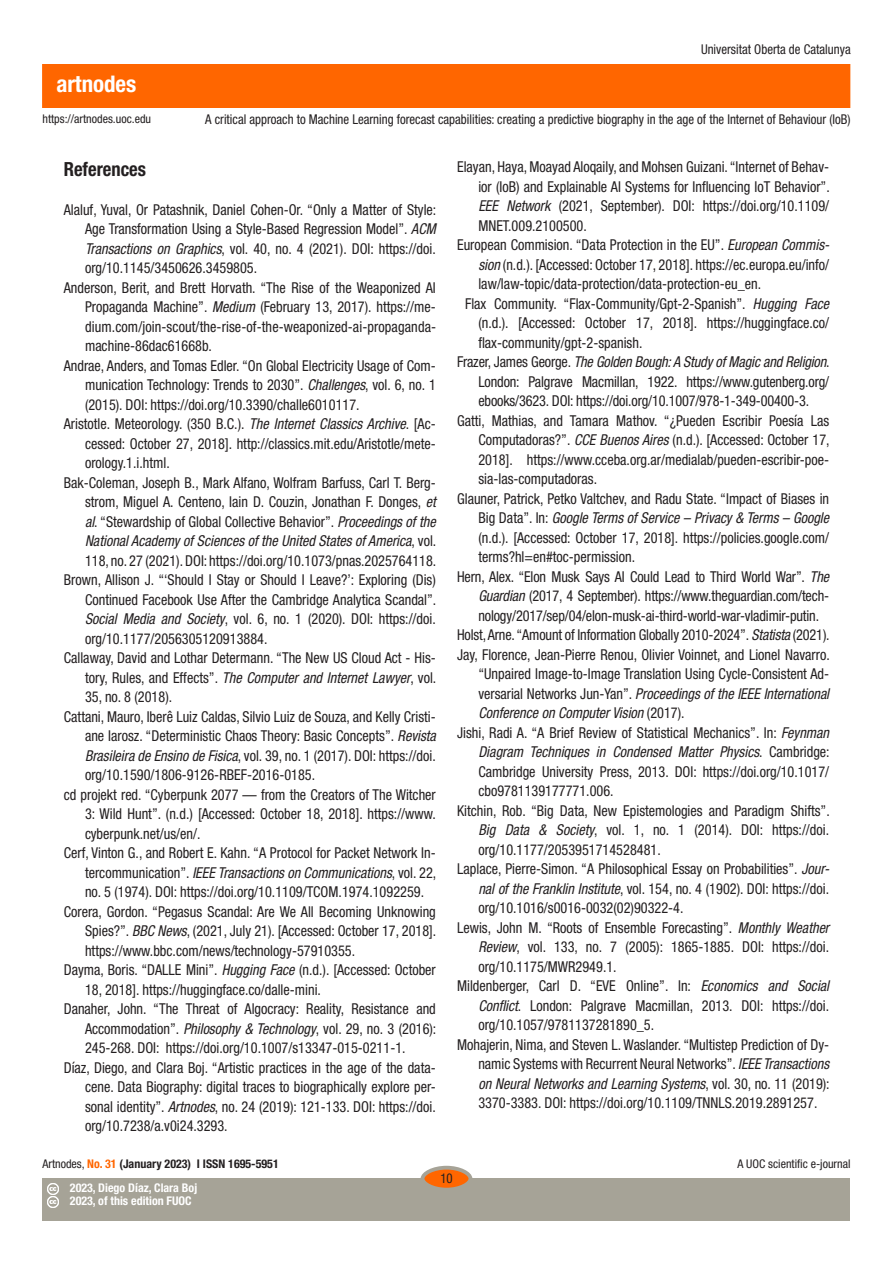
<style>
.page{position:relative;width:893px;height:1263px;background:#fff}
.page>*{position:absolute;margin:0;border:0;box-sizing:border-box;transform-origin:0 0}
.t1{font:700 condensed 22.95px "Helvetica Neue LT Std";color:#fff}
._03_apartat_1{font:700 condensed 19.5px "Helvetica Neue LT Std";color:#231f20;scale:.95 1}
._04_biblio{font:condensed 15px/19.5px "Helvetica Neue LT Std";color:#231f20;text-align:justify;scale:.95 1}
.t2{font:condensed 13.5px "Helvetica Neue LT Std";color:#231f20;scale:.95 1}
.t3{font:condensed 12px "Helvetica Neue LT Std";color:#231f20}
.t4{font:700 condensed 12px/13.5px "Helvetica Neue LT Std";color:#fff}
.t5{font:700 condensed 12px "Helvetica Neue LT Std";color:#231f20}
.s1{font-style:italic}
.s2{font-weight:400}
.s3{color:#f60}
</style>
<div class="page">
<div style="left:43px;top:65px;width:807px;height:42px;background:#f60"></div>
<div style="left:43px;top:1178px;width:807px;height:42px;background:#a6a397"></div>
<div style="left:422px;top:1168px;width:48px;height:21px;background:#f60;border-radius:50%"></div>
<div style="left:421px;top:1166px;width:51px;height:25px;border:4px solid #a6a397;border-radius:50%"></div>
<svg style="left:47px;top:1183px;width:11px;height:25px"></svg>
<h1 class="t1" style="left:56px;top:69px;width:81px">artnodes</h1>
<p class="t2" style="left:701px;top:42px;width:159px">Universitat Oberta de Catalunya</p>
<p class="t3" style="left:43px;top:112px;width:110px">https://artnodes.uoc.edu</p>
<p class="t2" style="left:205px;top:112px;width:681px">A critical approach to Machine Learning forecast capabilities: creating a predictive biography in the age of the Internet of Behaviour (IoB)</p>
<h2 class="_03_apartat_1" style="left:64px;top:157px;width:88px">References</h2>
<p class="_04_biblio" style="left:85px;top:199px;width:371px;text-indent:-21px">Alaluf, Yuval, Or Patashnik, Daniel Cohen-Or. “Only a Matter of Style:<br>Age Transformation Using a Style-Based Regression Model”. <span class="s1">ACM Transactions on Graphics</span>, vol. 40, no. 4 (2021). DOI: https://doi. org/10.1145/3450626.3459805.</p>
<p class="_04_biblio" style="left:85px;top:277px;width:371px;text-indent:-21px">Anderson, Berit, and Brett Horvath. “The Rise of the Weaponized AI Propaganda Machine”. <span class="s1">Medium</span> (February 13, 2017). https://me&shy;dium.com/join-scout/the-rise-of-the-weaponized-ai-propaganda&shy;machine-86dac61668b.</p>
<p class="_04_biblio" style="left:85px;top:355px;width:371px;text-indent:-21px">Andrae, Anders, and Tomas Edler. “On Global Electricity Usage of Com&shy;munication Technology: Trends to 2030”. <span class="s1">Challenges</span>, vol. 6, no. 1 (2015). DOI: https://doi.org/10.3390/challe6010117.</p>
<p class="_04_biblio" style="left:85px;top:414px;width:371px;text-indent:-21px">Aristotle. Meteorology. (350 B.C.). <span class="s1">The Internet Classics Archive</span>. [Ac&shy;cessed: October 27, 2018]. http://classics.mit.edu/Aristotle/mete&shy;orology.1.i.html.</p>
<p class="_04_biblio" style="left:85px;top:472px;width:371px;text-indent:-21px">Bak-Coleman, Joseph B., Mark Alfano, Wolfram Barfuss, Carl T. Berg&shy;strom, Miguel A. Centeno, Iain D. Couzin, Jonathan F. Donges, <span class="s1">et al</span>. “Stewardship of Global Collective Behavior”. <span class="s1">Proceedings of the National Academy of Sciences of the United States of America</span>, vol.<br>118, no. 27 (2021). DOI: https://doi.org/10.1073/pnas.2025764118.</p>
<p class="_04_biblio" style="left:85px;top:570px;width:371px;text-indent:-21px">Brown, Allison J. “‘Should I Stay or Should I Leave?’: Exploring (Dis)<br>Continued Facebook Use After the Cambridge Analytica Scandal”.<br><span class="s1">Social Media and Society</span>, vol. 6, no. 1 (2020). DOI: https://doi. org/10.1177/2056305120913884.</p>
<p class="_04_biblio" style="left:85px;top:648px;width:371px;text-indent:-21px">Callaway, David and Lothar Determann. “The New US Cloud Act - His&shy;tory, Rules, and Effects”. <span class="s1">The Computer and Internet Lawyer</span>, vol.<br>35, no. 8 (2018).</p>
<p class="_04_biblio" style="left:85px;top:706px;width:371px;text-indent:-21px">Cattani, Mauro, Iberê Luiz Caldas, Silvio Luiz de Souza, and Kelly Cristi&shy;ane Iarosz. “Deterministic Chaos Theory: Basic Concepts”. <span class="s1">Revista Brasileira de Ensino de Fisica</span>, vol. 39, no. 1 (2017). DOI: https://doi. org/10.1590/1806-9126-RBEF-2016-0185.</p>
<p class="_04_biblio" style="left:85px;top:784px;width:371px;text-indent:-21px">cd projekt red. “Cyberpunk 2077 — from the Creators of The Witcher 3: Wild Hunt”. (n.d.) [Accessed: October 18, 2018]. https://www. cyberpunk.net/us/en/.</p>
<p class="_04_biblio" style="left:85px;top:843px;width:371px;text-indent:-21px">Cerf, Vinton G., and Robert E. Kahn. “A Protocol for Packet Network In&shy;tercommunication”. <span class="s1">IEEE Transactions on Communications</span>, vol. 22, no. 5 (1974). DOI: https://doi.org/10.1109/TCOM.1974.1092259.</p>
<p class="_04_biblio" style="left:85px;top:901px;width:371px;text-indent:-21px">Corera, Gordon. “Pegasus Scandal: Are We All Becoming Unknowing Spies?”. <span class="s1">BBC News</span>, (2021, July 21). [Accessed: October 17, 2018]. https://www.bbc.com/news/technology-57910355.</p>
<p class="_04_biblio" style="left:85px;top:960px;width:371px;text-indent:-21px">Dayma, Boris. “DALLE Mini”. <span class="s1">Hugging Face</span> (n.d.). [Accessed: October<br>18, 2018]. https://huggingface.co/dalle-mini.</p>
<p class="_04_biblio" style="left:85px;top:999px;width:371px;text-indent:-21px">Danaher, John. “The Threat of Algocracy: Reality, Resistance and Accommodation”. <span class="s1">Philosophy &amp; Technology</span>, vol. 29, no. 3 (2016):<br>245-268. DOI: https://doi.org/10.1007/s13347-015-0211-1.</p>
<p class="_04_biblio" style="left:85px;top:1057px;width:371px;text-indent:-21px">Díaz, Diego, and Clara Boj. “Artistic practices in the age of the data&shy;cene. Data Biography: digital traces to biographically explore per&shy;sonal identity”. <span class="s1">Artnodes</span>, no. 24 (2019): 121-133. DOI: https://doi. org/10.7238/a.v0i24.3293.</p>
<p class="_04_biblio" style="left:478px;top:157px;width:371px;text-indent:-21px">Elayan, Haya, Moayad Aloqaily, and Mohsen Guizani. “Internet of Behav&shy;ior (IoB) and Explainable AI Systems for Influencing IoT Behavior”.<br><span class="s1">EEE Network</span> (2021, September). DOI: https://doi.org/10.1109/ MNET.009.2100500.</p>
<p class="_04_biblio" style="left:478px;top:235px;width:371px;text-indent:-21px">European Commision. “Data Protection in the EU”. <span class="s1">European Commis&shy;sion</span> (n.d.). [Accessed: October 17, 2018]. https://ec.europa.eu/info/ law/law-topic/data-protection/data-protection-eu_en.</p>
<p class="_04_biblio" style="left:478px;top:294px;width:371px;text-indent:-13px">Flax Community. “Flax-Community/Gpt-2-Spanish”. <span class="s1">Hugging Face </span>(n.d.). [Accessed: October 17, 2018]. https://huggingface.co/ flax-community/gpt-2-spanish.</p>
<p class="_04_biblio" style="left:478px;top:352px;width:371px;text-indent:-21px">Frazer, James George. <span class="s1">The Golden Bough: A Study of Magic and Religion</span>.<br>London: Palgrave Macmillan, 1922. https://www.gutenberg.org/ ebooks/3623. DOI: https://doi.org/10.1007/978-1-349-00400-3.</p>
<p class="_04_biblio" style="left:478px;top:411px;width:371px;text-indent:-21px">Gatti, Mathias, and Tamara Mathov. “¿Pueden Escribir Poesía Las Computadoras?”. <span class="s1">CCE Buenos Aires</span> (n.d.). [Accessed: October 17, 2018]. https://www.cceba.org.ar/medialab/pueden-escribir-poe&shy;sia-las-computadoras.</p>
<p class="_04_biblio" style="left:478px;top:489px;width:371px;text-indent:-21px">Glauner, Patrick, Petko Valtchev, and Radu State. “Impact of Biases in Big Data”. In: <span class="s1">Google Terms of Service – Privacy &amp; Terms – Google </span>(n.d.). [Accessed: October 17, 2018]. https://policies.google.com/ terms?hl=en#toc-permission.</p>
<p class="_04_biblio" style="left:478px;top:567px;width:371px;text-indent:-21px">Hern, Alex. “Elon Musk Says AI Could Lead to Third World War”. <span class="s1">The Guardian</span> (2017, 4 September). https://www.theguardian.com/tech&shy;nology/2017/sep/04/elon-musk-ai-third-world-war-vladimir-putin.</p>
<p class="_04_biblio" style="left:457px;top:625px;width:394px">Holst, Arne. “Amount of Information Globally 2010-2024”. <span class="s1">Statista</span> (2021).</p>
<p class="_04_biblio" style="left:478px;top:645px;width:371px;text-indent:-21px">Jay, Florence, Jean-Pierre Renou, Olivier Voinnet, and Lionel Navarro. “Unpaired Image-to-Image Translation Using Cycle-Consistent Ad&shy;versarial Networks Jun-Yan”. <span class="s1">Proceedings of the IEEE International Conference on Computer Vision</span> (2017).</p>
<p class="_04_biblio" style="left:478px;top:723px;width:371px;text-indent:-21px">Jishi, Radi A. “A Brief Review of Statistical Mechanics”. In: <span class="s1">Feynman Diagram Techniques in Condensed Matter Physics</span>. Cambridge:<br>Cambridge University Press, 2013. DOI: https://doi.org/10.1017/ cbo9781139177771.006.</p>
<p class="_04_biblio" style="left:478px;top:801px;width:371px;text-indent:-21px">Kitchin, Rob. “Big Data, New Epistemologies and Paradigm Shifts”.<br><span class="s1">Big Data &amp; Society</span>, vol. 1, no. 1 (2014). DOI: https://doi. org/10.1177/2053951714528481.</p>
<p class="_04_biblio" style="left:478px;top:859px;width:371px;text-indent:-21px">Laplace, Pierre-Simon. “A Philosophical Essay on Probabilities”. <span class="s1">Jour&shy;nal of the Franklin Institute</span>, vol. 154, no. 4 (1902). DOI: https://doi. org/10.1016/s0016-0032(02)90322-4.</p>
<p class="_04_biblio" style="left:478px;top:918px;width:371px;text-indent:-21px">Lewis, John M. “Roots of Ensemble Forecasting”. <span class="s1">Monthly Weather Review</span>, vol. 133, no. 7 (2005): 1865-1885. DOI: https://doi. org/10.1175/MWR2949.1.</p>
<p class="_04_biblio" style="left:478px;top:976px;width:371px;text-indent:-21px">Mildenberger, Carl D. “EVE Online”. In: <span class="s1">Economics and Social Conflict</span>. London: Palgrave Macmillan, 2013. DOI: https://doi. org/10.1057/9781137281890_5.</p>
<p class="_04_biblio" style="left:478px;top:1035px;width:371px;text-indent:-21px">Mohajerin, Nima, and Steven L. Waslander. “Multistep Prediction of Dy&shy;namic Systems with Recurrent Neural Networks”. <span class="s1">IEEE Transactions on Neural Networks and Learning Systems</span>, vol. 30, no. 11 (2019):<br>3370-3383. DOI: https://doi.org/10.1109/TNNLS.2019.2891257.</p>
<p class="t5" style="left:43px;top:1157px;width:238px"><span class="s2">Artnodes,</span> <span class="s3">No. 31</span> (January 2023) I ISSN 1695-5951</p>
<p class="t3" style="left:737px;top:1157px;width:115px">A UOC scientific e-journal</p>
<p class="t4" style="left:70px;top:1181px;width:129px">2023, Diego Díaz, Clara Boj<br>2023, of this edition FUOC</p>
<p class="t2" style="left:440px;top:1171px;width:14px">10</p>
</div>
